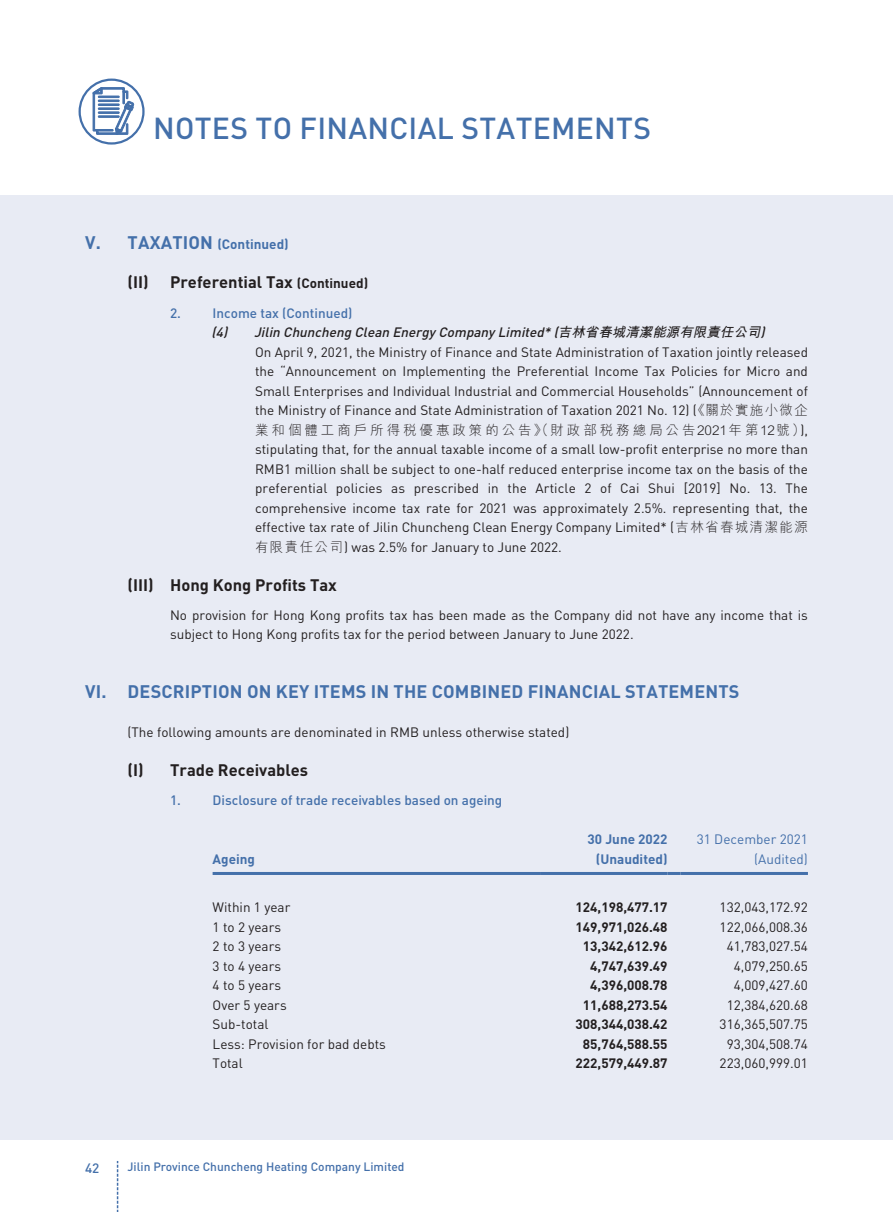
<style>
.page{position:relative;width:893px;height:1212px;background:#fff}
.page>*{position:absolute;margin:0;border:0;box-sizing:border-box;transform-origin:0 0}
.t1{font:500 30px "DIN Pro";letter-spacing:.01em;color:#4470aa}
.t2{font:700 18px "DIN Pro";letter-spacing:.01em;color:#4470aa}
.t3{font:700 16.5px "DIN Pro";color:#231f20}
.t4{font:13.5px/19.5px "DIN Pro";color:#231f20;text-align:justify}
.t5{font:700 13.5px "DIN Pro";color:#231f20}
.t6{font:500 13.5px "DIN Pro";color:#4470aa}
.t7{font:italic 500 13.5px "DIN Pro";color:#231f20}
.t8{font:700 13.5px "DIN Pro";color:#4470aa}
.t9{font:300 13.5px "M Hei HK";letter-spacing:.22em;color:#231f20}
.t10{font:13.5px "DIN Pro";color:#4470aa}
.t11{font:500 12px "DIN Pro";color:#4470aa}
.s1{font-size:18px}
.s2{font-size:13.5px}
.s3{font-family:"M Hei HK";font-weight:700}
.s4{font-family:"M Hei HK";font-weight:300}
.s5{font-family:"DIN Pro";font-weight:400}
</style>
<div class="page">
<div style="left:0;top:196px;width:892px;height:944px;background:#e8ebf4"></div>
<svg style="left:117px;top:1161px;width:1px;height:51px"></svg>
<svg style="left:93px;top:87px;width:41px;height:52px"></svg>
<div style="left:79px;top:79px;width:66px;height:66px;border:2px solid #4470aa;border-radius:50%"></div>
<hr style="left:213px;top:872px;width:327px;height:3px;background:#4470aa">
<hr style="left:540px;top:872px;width:128px;height:3px;background:#4470aa">
<svg style="left:668px;top:872px;width:12px;height:3px"></svg>
<hr style="left:680px;top:872px;width:128px;height:3px;background:#4470aa">
<h1 class="t1" style="left:153px;top:108px;width:499px">NOTES TO FINANCIAL STATEMENTS</h1>
<p class="t8" style="left:85px;top:235px;width:205px"><span class="s1">V. TAXATION</span> (Continued)</p>
<p class="t3" style="left:128px;top:271px;width:242px">(II) Preferential Tax <span class="s2">(Continued)</span></p>
<p class="t6" style="left:170px;top:303px;width:184px">2. Income tax (Continued)</p>
<p class="t7" style="left:212px;top:323px;width:558px">(4) Jilin Chuncheng Clean EnergyCompanyLimited*(<span class="s3">吉林省春城清潔能源有限責任公司</span>)</p>
<p class="t4" style="left:255px;top:341px;width:554px">On April 9, 2021, the Ministry of Finance and State Administration of Taxation jointly released</p>
<p class="t4" style="left:255px;top:361px;width:554px">the “Announcement on Implementing the Preferential Income Tax Policies for Micro and</p>
<p class="t4" style="left:255px;top:380px;width:554px">Small Enterprises and Individual Industrial and Commercial Households” (Announcement of</p>
<p class="t4" style="left:255px;top:400px;width:554px">the Ministry of Finance and State Administration of Taxation 2021 No. 12) (<span class="s4">《關於實施小微企</span></p>
<p class="t9" style="left:255px;top:423px;width:554px">業和個體工商戶所得稅優惠政策的公告》（財政部稅務總局公告2021年第12號）<span class="s5">),</span></p>
<p class="t4" style="left:255px;top:439px;width:554px">stipulating that, for the annual taxable income of a small low-profit enterprise no more than RMB1 million shall be subject to one-half reduced enterprise income tax on the basis of the preferential policies as prescribed in the Article 2 of Cai Shui [2019] No. 13. The comprehensive income tax rate for 2021 was approximately 2.5%. representing that, the effective tax rate of Jilin Chuncheng Clean Energy Company Limited* (<span class="s4">吉林省春城清潔能源有限責任公司</span>) was 2.5% for January to June 2022.</p>
<p class="t3" style="left:128px;top:573px;width:211px">(III) Hong Kong Profits Tax</p>
<p class="t4" style="left:170px;top:605px;width:639px">No provision for Hong Kong profits tax has been made as the Company did not have any income that is subject to Hong Kong profits tax for the period between January to June 2022.</p>
<h2 class="t2" style="left:85px;top:679px;width:656px">VI. DESCRIPTION ON KEY ITEMS IN THE COMBINED FINANCIAL STATEMENTS</h2>
<p class="t4" style="left:128px;top:722px;width:443px">(The following amounts are denominated in RMB unless otherwise stated)</p>
<p class="t3" style="left:128px;top:759px;width:182px">(I) Trade Receivables</p>
<p class="t6" style="left:170px;top:791px;width:334px">1. Disclosure of trade receivables based on ageing</p>
<p class="t8" style="left:588px;top:830px;width:82px">30 June 2022</p>
<p class="t10" style="left:697px;top:830px;width:113px">31 December 2021</p>
<p class="t8" style="left:213px;top:849px;width:44px">Ageing</p>
<p class="t8" style="left:596px;top:849px;width:73px">(Unaudited)</p>
<p class="t10" style="left:754px;top:849px;width:55px">(Audited)</p>
<p class="t4" style="left:213px;top:897px;width:79px">Within 1 year</p>
<p class="t5" style="left:576px;top:898px;width:94px">124,198,477.17</p>
<p class="t4" style="left:720px;top:897px;width:90px">132,043,172.92</p>
<p class="t4" style="left:213px;top:916px;width:70px">1 to 2 years</p>
<p class="t5" style="left:576px;top:917px;width:94px">149,971,026.48</p>
<p class="t4" style="left:720px;top:916px;width:90px">122,066,008.36</p>
<p class="t4" style="left:213px;top:936px;width:70px">2 to 3 years</p>
<p class="t5" style="left:583px;top:937px;width:86px">13,342,612.96</p>
<p class="t4" style="left:727px;top:936px;width:83px">41,783,027.54</p>
<p class="t4" style="left:213px;top:955px;width:70px">3 to 4 years</p>
<p class="t5" style="left:590px;top:956px;width:79px">4,747,639.49</p>
<p class="t4" style="left:734px;top:955px;width:76px">4,079,250.65</p>
<p class="t4" style="left:213px;top:975px;width:70px">4 to 5 years</p>
<p class="t5" style="left:590px;top:976px;width:79px">4,396,008.78</p>
<p class="t4" style="left:734px;top:975px;width:76px">4,009,427.60</p>
<p class="t4" style="left:213px;top:994px;width:76px">Over 5 years</p>
<p class="t5" style="left:583px;top:995px;width:86px">11,688,273.54</p>
<p class="t4" style="left:727px;top:994px;width:83px">12,384,620.68</p>
<p class="t4" style="left:213px;top:1014px;width:57px">Sub-total</p>
<p class="t5" style="left:576px;top:1015px;width:94px">308,344,038.42</p>
<p class="t4" style="left:720px;top:1014px;width:90px">316,365,507.75</p>
<p class="t4" style="left:213px;top:1033px;width:175px">Less: Provision for bad debts</p>
<p class="t5" style="left:583px;top:1034px;width:86px">85,764,588.55</p>
<p class="t4" style="left:727px;top:1033px;width:83px">93,304,508.74</p>
<p class="t4" style="left:213px;top:1053px;width:32px">Total</p>
<p class="t5" style="left:576px;top:1054px;width:94px">222,579,449.87</p>
<p class="t4" style="left:720px;top:1053px;width:90px">223,060,999.01</p>
<p class="t6" style="left:85px;top:1158px;width:16px">42</p>
<p class="t11" style="left:128px;top:1159px;width:278px">Jilin Province Chuncheng Heating Company Limited</p>
</div>
